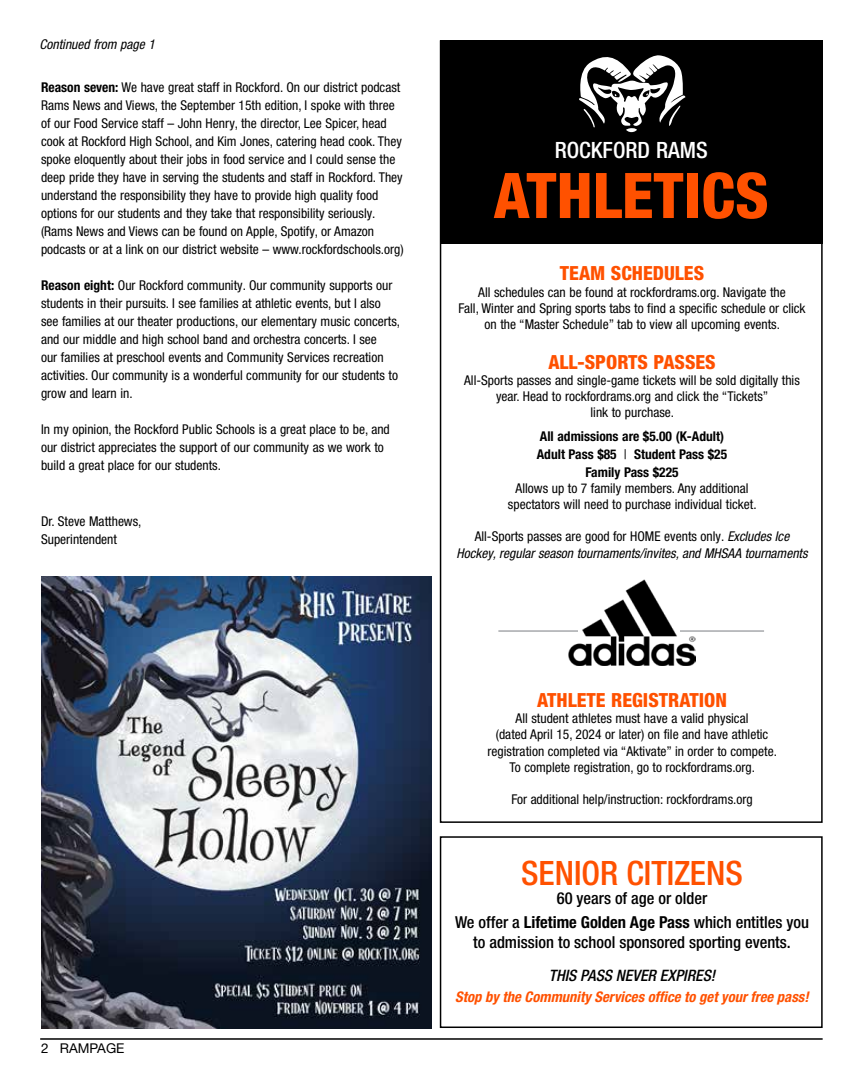
<style>
.page{position:relative;width:864px;height:1080px;background:#fff}
.page>*{position:absolute;margin:0;border:0;box-sizing:border-box;transform-origin:0 0}
.t1{font:800 condensed 63px "Helvetica Neue LT Pro";color:#ff5100}
.t2{font:500 condensed 33.6px "Helvetica Neue LT Pro";color:#ff5100}
.t3{font:500 condensed 22.5px "Helvetica Neue LT Pro";color:#fff}
.t4{font:800 condensed 19.5px "Helvetica Neue LT Pro";color:#ff5100}
.t5{font:500 condensed 16.5px/24px "Helvetica Neue LT Pro";color:#000;text-align:center}
.t6{font:italic 500 condensed 15.75px "Helvetica Neue LT Pro";color:#000}
.t7{font:italic 700 condensed 14.7px "Helvetica Neue LT Pro";color:#ff5100}
.t8{font:condensed 13.5px/18px "Helvetica Neue LT Pro";color:#000}
.t9{font:italic condensed 13.5px/16.2px "Helvetica Neue LT Pro";color:#000;text-align:center}
.t10{font:700 condensed 13.5px/18px "Helvetica Neue LT Pro";color:#000;text-align:center}
.t11{font:13.5px "Helvetica Neue LT Pro";color:#000}
.s1{font-weight:700}
.s2{font-weight:400}
.s3{font-style:normal}
</style>
<div class="page">
<hr style="left:40px;top:1038px;width:783px;height:2px;background:#000">
<div style="left:440px;top:40px;width:382px;height:204px;background:#000"></div>
<div style="left:440px;top:40px;width:383px;height:783px;border:2px solid #000"></div>
<svg style="left:579px;top:55px;width:107px;height:77px"></svg>
<div style="left:440px;top:836px;width:383px;height:192px;border:2px solid #000"></div>
<hr style="left:498px;top:630px;width:266px;height:2px;background:#a7a9ac">
<img style="left:569px;top:580px;width:126px;height:85px">
<img style="left:41px;top:577px;width:390px;height:451px">
<p class="t9" style="left:40px;top:36px;width:117px">Continued from page 1</p>
<p class="t8" style="left:41px;top:78px;width:364px"><span class="s1">Reason seven:</span> We have great staff in Rockford. On our district podcast Rams News and Views, the September 15th edition, I spoke with three of our Food Service staff – John Henry, the director, Lee Spicer, head cook at Rockford High School, and Kim Jones, catering head cook. They spoke eloquently about their jobs in food service and I could sense the deep pride they have in serving the students and staff in Rockford. They understand the responsibility they have to provide high quality food options for our students and they take that responsibility seriously. (Rams News and Views can be found on Apple, Spotify, or Amazon podcasts or at a link on our district website – www.rockfordschools.org)</p>
<p class="t8" style="left:41px;top:276px;width:361px"><span class="s1">Reason eight:</span> Our Rockford community. Our community supports our students in their pursuits. I see families at athletic events, but I also see families at our theater productions, our elementary music concerts, and our middle and high school band and orchestra concerts. I see<br>our families at preschool events and Community Services recreation activities. Our community is a wonderful community for our students to grow and learn in.</p>
<p class="t8" style="left:41px;top:420px;width:350px">In my opinion, the Rockford Public Schools is a great place to be, and our district appreciates the support of our community as we work to build a great place for our students.</p>
<p class="t8" style="left:41px;top:512px;width:102px">Dr. Steve Matthews,<br>Superintendent</p>
<h3 class="t3" style="left:555px;top:136px;width:155px">ROCKFORD RAMS</h3>
<h1 class="t1" style="left:494px;top:157px;width:277px">ATHLETICS</h1>
<h3 class="t4" style="left:560px;top:262px;width:146px">TEAM SCHEDULES</h3>
<p class="t8" style="left:458px;top:284px;width:349px;line-height:16.2px;text-align:center">All schedules can be found at rockfordrams.org. Navigate the<br>Fall, Winter and Spring sports tabs to find a specific schedule or click on the “Master Schedule” tab to view all upcoming events.</p>
<h3 class="t4" style="left:548px;top:350px;width:169px">ALL-SPORTS PASSES</h3>
<p class="t8" style="left:464px;top:372px;width:337px;line-height:16.2px;text-align:center">All-Sports passes and single-game tickets will be sold digitally this year. Head to rockfordrams.org and click the “Tickets”<br>link to purchase.</p>
<p class="t10" style="left:537px;top:427px;width:192px">All admissions are $5.00 (K-Adult)<br>Adult Pass $85 <span class="s2">|</span> Student Pass $25<br>Family Pass $225</p>
<p class="t8" style="left:508px;top:480px;width:250px;line-height:16.2px;text-align:center">Allows up to 7 family members. Any additional spectators will need to purchase individual ticket.</p>
<p class="t9" style="left:456px;top:528px;width:353px"><span class="s3">All-Sports passes are good for HOME events only.</span> Excludes Ice<br>Hockey, regular season tournaments/invites, and MHSAA tournaments</p>
<p class="t11" style="left:41px;top:1040px;width:85px">2 RAMPAGE</p>
<h3 class="t4" style="left:537px;top:688px;width:192px">ATHLETE REGISTRATION</h3>
<p class="t8" style="left:488px;top:710px;width:291px;line-height:16.2px;text-align:center">All student athletes must have a valid physical<br>(dated April 15, 2024 or later) on file and have athletic registration completed via “Aktivate” in order to compete.<br>To complete registration, go to rockfordrams.org.</p>
<p class="t8" style="left:511px;top:790px;width:243px">For additional help/instruction: rockfordrams.org</p>
<h2 class="t2" style="left:521px;top:852px;width:223px">SENIOR CITIZENS</h2>
<p class="t5" style="left:455px;top:886px;width:356px">60 years of age or older<br>We offer a <span class="s1">Lifetime Golden Age Pass</span> which entitles you</p>
<p class="t5" style="left:473px;top:930px;width:319px">to admission to school sponsored sporting events.</p>
<p class="t6" style="left:549px;top:966px;width:168px">THIS PASS NEVER EXPIRES!</p>
<p class="t7" style="left:455px;top:988px;width:355px">Stop by the Community Services office to get your free pass!</p>
</div>
